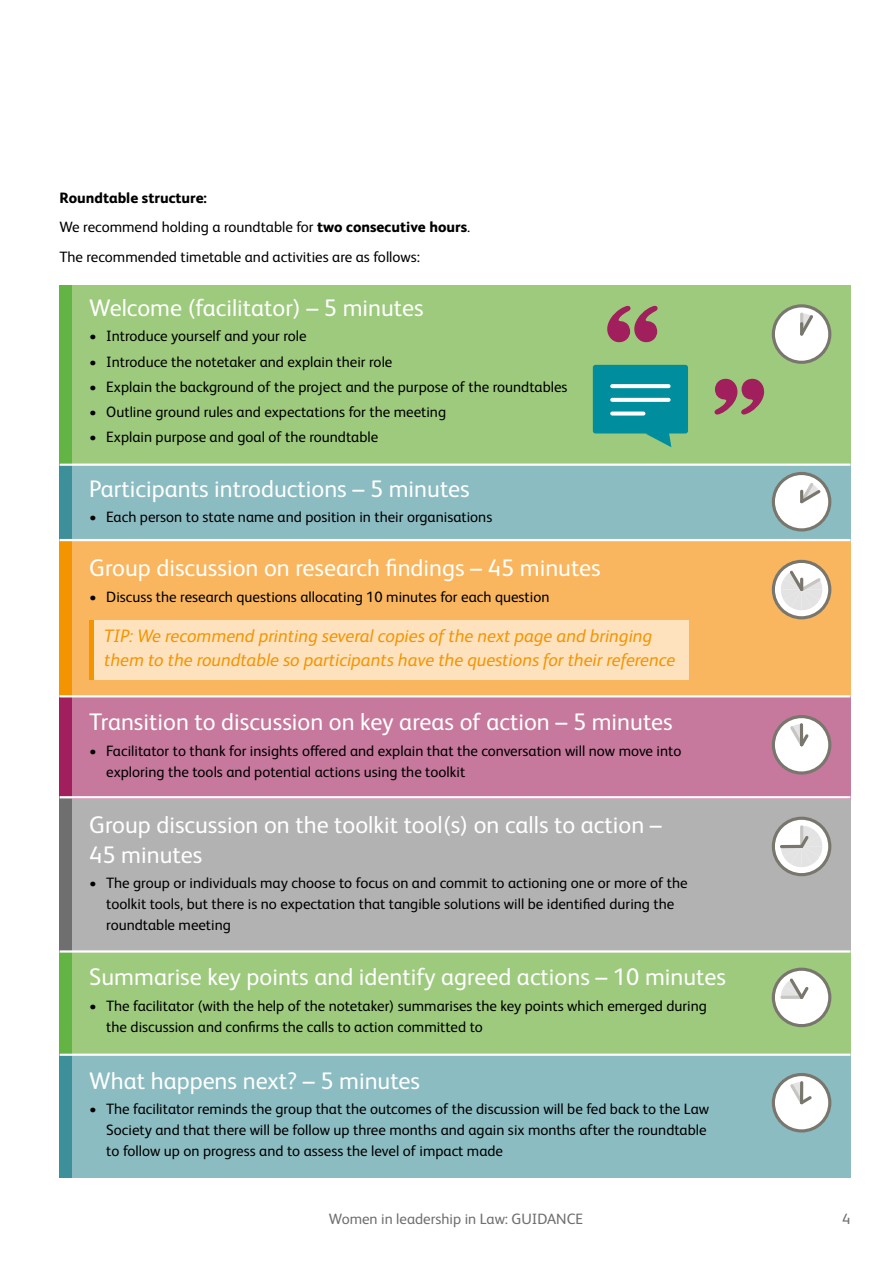
<style>
.page{position:relative;width:893px;height:1263px;background:#fff}
.page>*{position:absolute;margin:0;border:0;box-sizing:border-box;transform-origin:0 0}
.t1{font:24px/30px "FS Albert Pro";color:#fff}
.t2{font:italic 18px/24px "FS Albert Pro";color:#f49400}
.t3{font:15px/21px "FS Albert Pro";color:#000}
.t4{font:15px "FS Albert Pro";color:#706f6f}
.s1{font-weight:800}
</style>
<div class="page">
<div style="left:60px;top:540px;width:790px;height:157px;background:#f9b65e"></div>
<div style="left:60px;top:285px;width:790px;height:178px;background:#9dca7d"></div>
<div style="left:60px;top:798px;width:790px;height:153px;background:#b3b2b2"></div>
<div style="left:60px;top:951px;width:790px;height:102px;background:#9dca7d"></div>
<div style="left:60px;top:1053px;width:790px;height:125px;background:#8bbcc2"></div>
<div style="left:60px;top:696px;width:790px;height:102px;background:#c6789d"></div>
<div style="left:60px;top:463px;width:790px;height:77px;background:#8bbcc2"></div>
<div style="left:89px;top:620px;width:599px;height:59px;background:#fee1bd"></div>
<div style="left:89px;top:620px;width:5px;height:59px;background:#f49400"></div>
<div style="left:60px;top:285px;width:12px;height:178px;background:#64b445"></div>
<div style="left:60px;top:696px;width:12px;height:102px;background:#a11f5c"></div>
<div style="left:60px;top:951px;width:12px;height:102px;background:#64b445"></div>
<div style="left:60px;top:1053px;width:12px;height:125px;background:#3d8f99"></div>
<div style="left:60px;top:798px;width:12px;height:153px;background:#706f6f"></div>
<div style="left:60px;top:540px;width:12px;height:157px;background:#f49400"></div>
<div style="left:60px;top:463px;width:12px;height:77px;background:#3d8f99"></div>
<hr style="left:60px;top:539px;width:790px;height:2px;background:#fff">
<hr style="left:60px;top:463px;width:790px;height:3px;background:#fff">
<hr style="left:60px;top:695px;width:790px;height:2px;background:#fff">
<hr style="left:60px;top:796px;width:790px;height:2px;background:#fff">
<hr style="left:60px;top:950px;width:790px;height:3px;background:#fff">
<hr style="left:60px;top:1053px;width:790px;height:3px;background:#fff">
<svg style="left:772px;top:304px;width:59px;height:60px"></svg>
<hr style="left:800px;top:322px;width:3px;height:14px;background:#79766d;border-radius:2px">
<svg style="left:772px;top:817px;width:59px;height:59px"></svg>
<svg style="left:772px;top:1073px;width:59px;height:59px"></svg>
<svg style="left:772px;top:560px;width:59px;height:59px"></svg>
<svg style="left:772px;top:715px;width:59px;height:60px"></svg>
<svg style="left:772px;top:968px;width:59px;height:59px"></svg>
<svg style="left:772px;top:472px;width:59px;height:59px"></svg>
<div style="left:593px;top:365px;width:95px;height:68px;background:#008d9d;border-radius:3px"></div>
<svg style="left:645px;top:433px;width:26px;height:14px"></svg>
<svg style="left:612px;top:384px;width:57px;height:4px"></svg>
<svg style="left:612px;top:398px;width:57px;height:4px"></svg>
<div style="left:612px;top:411px;width:31px;height:5px;background:#fff"></div>
<svg style="left:607px;top:306px;width:51px;height:36px"></svg>
<svg style="left:715px;top:379px;width:49px;height:35px"></svg>
<p class="t3" style="left:60px;top:182px;width:412px;line-height:29.5px"><span class="s1">Roundtable structure:<br></span>We recommend holding a roundtable for <span class="s1">two consecutive hours</span>.<br>The recommended timetable and activities are as follows:</p>
<h1 class="t1" style="left:89px;top:291px;width:336px">Welcome (facilitator) – 5 minutes</h1>
<p class="t3" style="left:89px;top:325px;width:219px">• Introduce yourself and your role</p>
<p class="t3" style="left:89px;top:350px;width:305px">• Introduce the notetaker and explain their role</p>
<p class="t3" style="left:89px;top:375px;width:480px">• Explain the background of the project and the purpose of the roundtables</p>
<p class="t3" style="left:89px;top:400px;width:358px">• Outline ground rules and expectations for the meeting</p>
<p class="t3" style="left:89px;top:426px;width:290px">• Explain purpose and goal of the roundtable</p>
<h1 class="t1" style="left:89px;top:472px;width:382px">Participants introductions – 5 minutes</h1>
<p class="t3" style="left:89px;top:505px;width:405px">• Each person to state name and position in their organisations</p>
<h1 class="t1" style="left:89px;top:551px;width:513px">Group discussion on research findings – 45 minutes</h1>
<p class="t3" style="left:89px;top:585px;width:462px">• Discuss the research questions allocating 10 minutes for each question</p>
<p class="t2" style="left:104px;top:623px;width:573px">TIP: We recommend printing several copies of the next page and bringing them to the roundtable so participants have the questions for their reference</p>
<h1 class="t1" style="left:89px;top:705px;width:585px">Transition to discussion on key areas of action – 5 minutes</h1>
<p class="t3" style="left:106px;top:739px;width:577px;text-indent:-17px">• Facilitator to thank for insights offered and explain that the conversation will now move into exploring the tools and potential actions using the toolkit</p>
<h1 class="t1" style="left:89px;top:808px;width:574px">Group discussion on the toolkit tool(s) on calls to action –<br>45 minutes</h1>
<p class="t3" style="left:106px;top:872px;width:583px;text-indent:-17px">• The group or individuals may choose to focus on and commit to actioning one or more of the toolkit tools, but there is no expectation that tangible solutions will be identified during the roundtable meeting</p>
<h1 class="t1" style="left:89px;top:960px;width:638px">Summarise key points and identify agreed actions – 10 minutes</h1>
<p class="t3" style="left:106px;top:994px;width:602px;text-indent:-17px">• The facilitator (with the help of the notetaker) summarises the key points which emerged during the discussion and confirms the calls to action committed to</p>
<h1 class="t1" style="left:89px;top:1064px;width:332px">What happens next? – 5 minutes</h1>
<p class="t3" style="left:106px;top:1097px;width:604px;text-indent:-17px">• The facilitator reminds the group that the outcomes of the discussion will be fed back to the Law<br>Society and that there will be follow up three months and again six months after the roundtable to follow up on progress and to assess the level of impact made</p>
<p class="t4" style="left:329px;top:1208px;width:256px">Women in leadership in Law: GUIDANCE</p>
<p class="t4" style="left:842px;top:1208px;width:10px">4</p>
</div>
